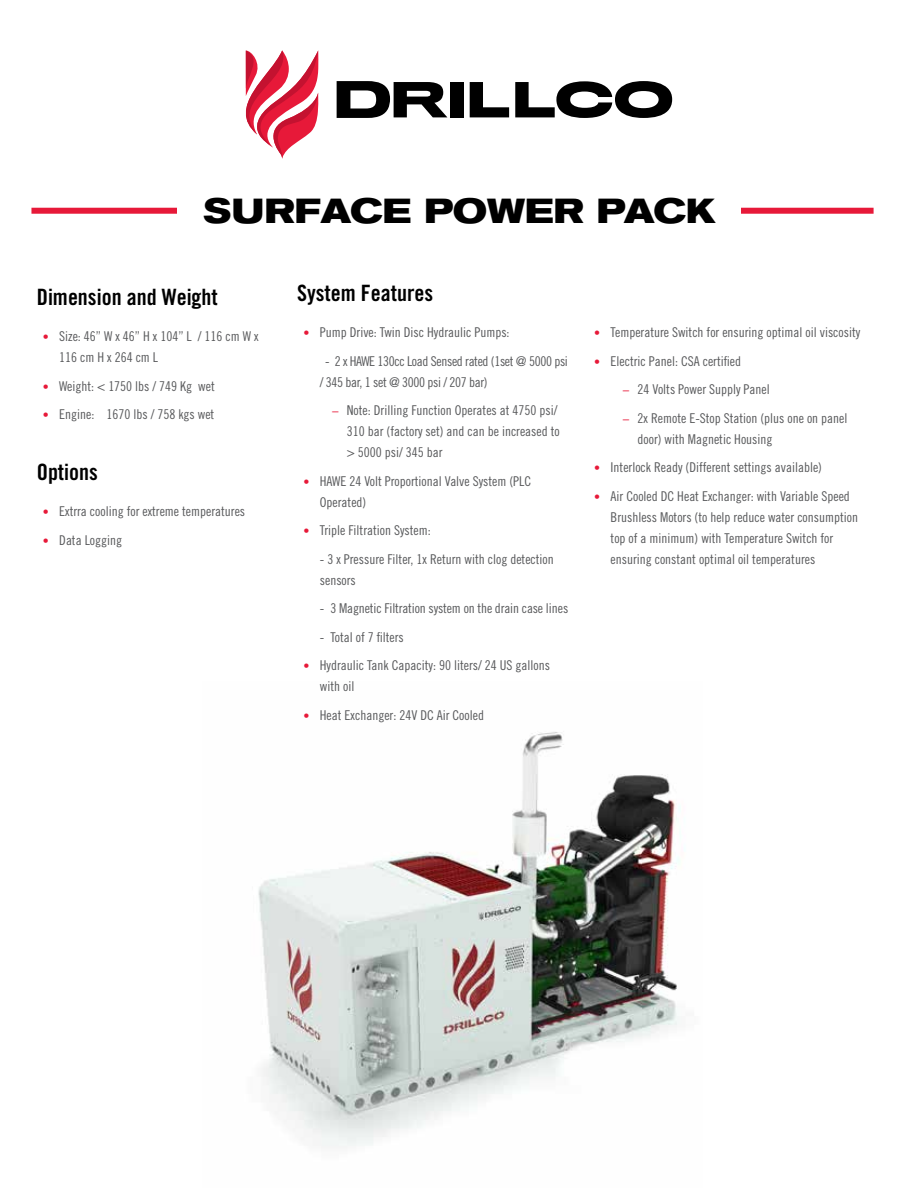
<style>
.page{position:relative;width:918px;height:1188px;background:#fff}
.page>*{position:absolute;margin:0;border:0;box-sizing:border-box;transform-origin:0 0}
.t1{font:700 expanded 34.5px "Akzidenz Grotesk BQ";color:#000}
.t2{font:22.5px "Trade Gothic LT Std Bd Cn 20";color:#000}
.t3{font:13.5px/21px "Trade Gothic LT Std Cn 18";color:#58595b}
.t4{font:13.5px/21px "Trade Gothic LT Std Cn 18";letter-spacing:-.025em;color:#58595b}
.s1{font-size:12px;color:#e71939}
</style>
<div class="page">
<div style="left:31px;top:208px;width:843px;height:6px;background:#e71939"></div>
<div style="left:177px;top:186px;width:564px;height:54px;background:#fff"></div>
<svg style="left:245px;top:50px;width:73px;height:109px"></svg>
<svg style="left:337px;top:81px;width:110px;height:37px"></svg>
<div style="left:450px;top:82px;width:13px;height:35px;background:#000"></div>
<svg style="left:470px;top:82px;width:39px;height:35px"></svg>
<svg style="left:515px;top:81px;width:157px;height:37px"></svg>
<img style="left:258px;top:732px;width:422px;height:415px">
<h1 class="t1" style="left:203px;top:191px;width:513px">SURFACE POWER PACK</h1>
<h2 class="t2" style="left:37px;top:283px;width:183px">Dimension and Weight</h2>
<p class="t3" style="left:59px;top:326px;width:201px;text-indent:-16px"><span class="s1">•</span> Size: 46” W x 46” H x 104” L / 116 cm W x<br>116 cm H x 264 cm L</p>
<p class="t3" style="left:43px;top:375px;width:174px"><span class="s1">•</span> Weight: &lt; 1750 lbs / 749 Kg wet</p>
<p class="t3" style="left:43px;top:404px;width:173px"><span class="s1">•</span> Engine: 1670 lbs / 758 kgs wet</p>
<h2 class="t2" style="left:37px;top:458px;width:63px">Options</h2>
<p class="t3" style="left:43px;top:501px;width:204px"><span class="s1">•</span> Extrra cooling for extreme temperatures</p>
<p class="t3" style="left:43px;top:529px;width:81px"><span class="s1">•</span> Data Logging</p>
<h2 class="t2" style="left:297px;top:280px;width:138px">System Features</h2>
<p class="t3" style="left:303px;top:322px;width:208px"><span class="s1">•</span> Pump Drive: Twin Disc Hydraulic Pumps:</p>
<p class="t4" style="left:320px;top:350px;width:250px;text-indent:5px">- 2 x HAWE 130cc Load Sensed rated (1set @ 5000 psi / 345 bar, 1 set @ 3000 psi / 207 bar)</p>
<p class="t3" style="left:347px;top:400px;width:214px;text-indent:-15px"><span class="s1">−</span> Note: Drilling Function Operates at 4750 psi/<br>310 bar (factory set) and can be increased to &gt; 5000 psi/ 345 bar</p>
<p class="t3" style="left:320px;top:470px;width:213px;text-indent:-16px"><span class="s1">•</span> HAWE 24 Volt Proportional Valve System (PLC<br>Operated)</p>
<p class="t3" style="left:303px;top:520px;width:129px"><span class="s1">•</span> Triple Filtration System:</p>
<p class="t3" style="left:320px;top:548px;width:235px">- 3 x Pressure Filter, 1x Return with clog detection sensors</p>
<p class="t3" style="left:320px;top:598px;width:250px">- 3 Magnetic Filtration system on the drain case lines</p>
<p class="t3" style="left:320px;top:626px;width:85px">- Total of 7 filters</p>
<p class="t3" style="left:320px;top:655px;width:232px;text-indent:-16px"><span class="s1">•</span> Hydraulic Tank Capacity: 90 liters/ 24 US gallons with oil</p>
<p class="t3" style="left:303px;top:704px;width:182px"><span class="s1">•</span> Heat Exchanger: 24V DC Air Cooled</p>
<p class="t3" style="left:594px;top:322px;width:268px"><span class="s1">•</span> Temperature Switch for ensuring optimal oil viscosity</p>
<p class="t3" style="left:623px;top:346px;width:226px;line-height:28.5px;text-indent:-28px"><span class="s1">•</span> Electric Panel: CSA certified<br><span class="s1">−</span> 24 Volts Power Supply Panel<br><span class="s1">−</span> 2x Remote E-Stop Station (plus one on panel</p>
<p class="t3" style="left:638px;top:428px;width:136px">door) with Magnetic Housing</p>
<p class="t3" style="left:594px;top:457px;width:229px"><span class="s1">•</span> Interlock Ready (Different settings available)</p>
<p class="t3" style="left:611px;top:485px;width:249px;text-indent:-16px"><span class="s1">•</span> Air Cooled DC Heat Exchanger: with Variable Speed Brushless Motors (to help reduce water consumption top of a minimum) with Temperature Switch for ensuring constant optimal oil temperatures</p>
</div>
